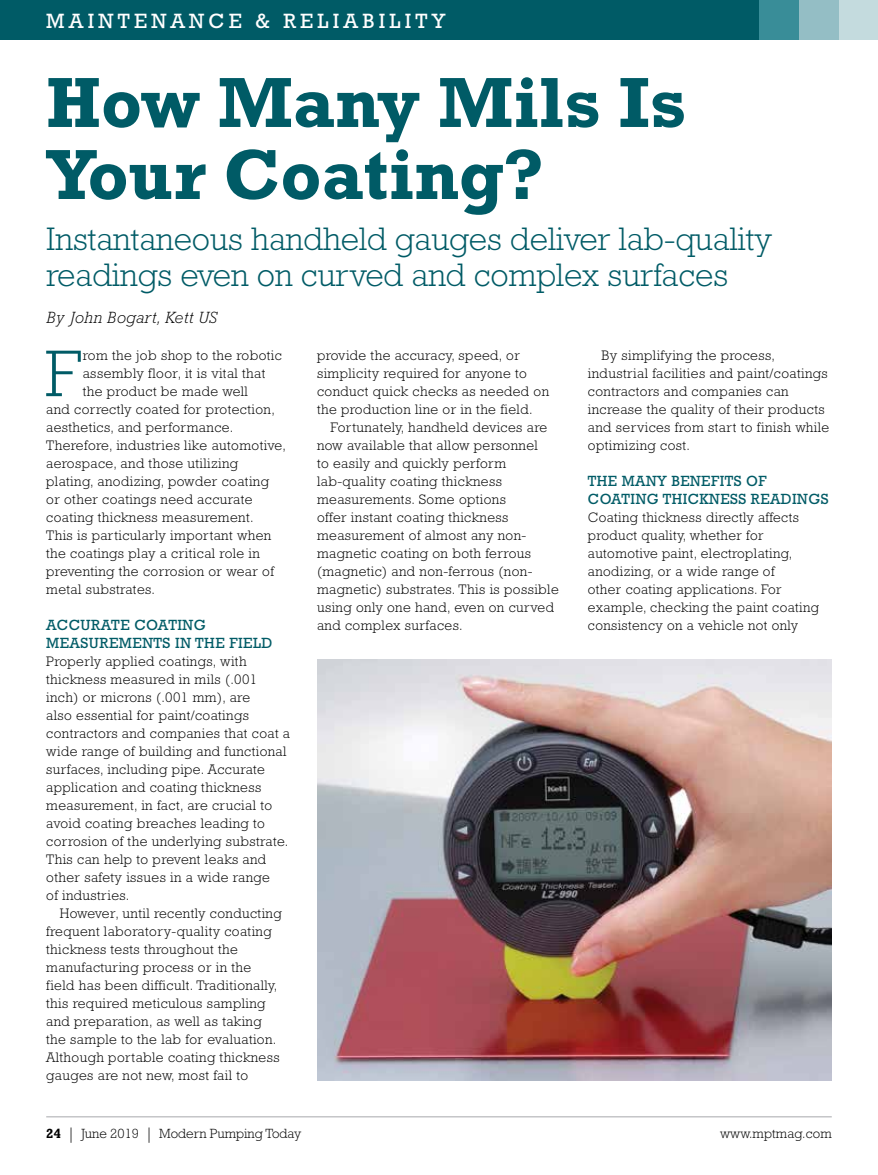
<style>
.page{position:relative;width:878px;height:1175px;background:#fff}
.page>*{position:absolute;margin:0;border:0;box-sizing:border-box;transform-origin:0 0}
.t1{font:700 72px/72px "Rockwell Std";color:#005b66}
.t2{font:300 66.9px "Rockwell Std";color:#005b66}
.t3{font:300 33px/36px "Rockwell Std";color:#005b66}
.t4{font:21px "Rockwell Std";letter-spacing:.2em;color:#fff}
.t5{font:italic 300 16.5px "Rockwell Std";letter-spacing:.03em;color:#000}
.t6{font:15px/18px "Rockwell Std";letter-spacing:.03em;color:#005b66}
.t7{font:300 13.95px/18px "Rockwell Std";letter-spacing:.03em;color:#000}
.t8{font:300 13.5px "Rockwell Std";color:#000}
.s1{font-weight:700}
.s2{font-size:16.8px}
</style>
<div class="page">
<hr style="left:46px;top:1116px;width:785px;height:1px;background:#a7a9ac">
<div style="left:0;top:0;width:878px;height:40px;background:#005b66"></div>
<div style="left:838px;top:0;width:40px;height:40px;background:#c4dbde"></div>
<div style="left:798px;top:0;width:40px;height:40px;background:#94bec5"></div>
<div style="left:759px;top:0;width:39px;height:40px;background:#398d98"></div>
<img style="left:317px;top:659px;width:514px;height:421px">
<h3 class="t4" style="left:46px;top:9px;width:400px">MAINTENANCE &amp; RELIABILITY</h3>
<h1 class="t1" style="left:46px;top:66px;width:641px">How Many Mils Is<br>Your Coating?</h1>
<h3 class="t3" style="left:46px;top:220px;width:727px">Instantaneous handheld gauges deliver lab-quality readings even on curved and complex surfaces</h3>
<p class="t5" style="left:46px;top:308px;width:172px">By John Bogart, Kett US</p>
<h2 class="t2" style="left:45px;top:335px;width:37px">F</h2>
<p class="t7" style="left:83px;top:346px;width:201px">rom the job shop to the robotic</p>
<p class="t7" style="left:83px;top:364px;width:184px">assembly floor, it is vital that</p>
<p class="t7" style="left:83px;top:382px;width:167px">the product be made well</p>
<p class="t7" style="left:46px;top:400px;width:230px">and correctly coated for protection,</p>
<p class="t7" style="left:46px;top:418px;width:188px">aesthetics, and performance.</p>
<p class="t7" style="left:46px;top:436px;width:241px">Therefore, industries like automotive,</p>
<p class="t7" style="left:46px;top:454px;width:193px">aerospace, and those utilizing</p>
<p class="t7" style="left:46px;top:472px;width:224px">plating, anodizing, powder coating</p>
<p class="t7" style="left:46px;top:490px;width:208px">or other coatings need accurate</p>
<p class="t7" style="left:46px;top:508px;width:209px">coating thickness measurement.</p>
<p class="t7" style="left:46px;top:526px;width:226px">This is particularly important when</p>
<p class="t7" style="left:46px;top:544px;width:215px">the coatings play a critical role in</p>
<p class="t7" style="left:46px;top:562px;width:229px">preventing the corrosion or wear of</p>
<p class="t7" style="left:46px;top:580px;width:110px">metal substrates.</p>
<p class="t6" style="left:46px;top:616px;width:227px">ACCURATE COATING<br>MEASUREMENTS IN THE FIELD</p>
<p class="t7" style="left:46px;top:652px;width:245px">Properly applied coatings, with thickness measured in mils (.001 inch) or microns (.001 mm), are<br>also essential for paint/coatings contractors and companies that coat a wide range of building and functional surfaces, including pipe. Accurate application and coating thickness measurement, in fact, are crucial to avoid coating breaches leading to corrosion of the underlying substrate.<br>This can help to prevent leaks and other safety issues in a wide range<br>of industries.</p>
<p class="t7" style="left:46px;top:904px;width:237px;text-indent:14px">However, until recently conducting frequent laboratory-quality coating thickness tests throughout the manufacturing process or in the field has been difficult. Traditionally, this required meticulous sampling and preparation, as well as taking the sample to the lab for evaluation.<br>Although portable coating thickness gauges are not new, most fail to</p>
<p class="t7" style="left:317px;top:346px;width:233px">provide the accuracy, speed, or simplicity required for anyone to conduct quick checks as needed on the production line or in the field.</p>
<p class="t7" style="left:317px;top:418px;width:243px;text-indent:14px">Fortunately, handheld devices are now available that allow personnel<br>to easily and quickly perform lab-quality coating thickness measurements. Some options<br>offer instant coating thickness measurement of almost any non&shy;magnetic coating on both ferrous (magnetic) and non-ferrous (non&shy;magnetic) substrates. This is possible using only one hand, even on curved and complex surfaces.</p>
<p class="t7" style="left:588px;top:346px;width:243px;text-indent:14px">By simplifying the process, industrial facilities and paint/coatings contractors and companies can increase the quality of their products and services from start to finish while optimizing cost.</p>
<p class="t6" style="left:588px;top:472px;width:242px">THE MANY BENEFITS OF<br>COATING THICKNESS READINGS</p>
<p class="t7" style="left:588px;top:508px;width:233px">Coating thickness directly affects product quality, whether for automotive paint, electroplating, anodizing, or a wide range of<br>other coating applications. For example, checking the paint coating consistency on a vehicle not only</p>
<p class="t8" style="left:46px;top:1125px;width:256px"><span class="s1">24</span> <span class="s2">|</span> June 2019 <span class="s2">|</span> Modern Pumping Today</p>
<p class="t8" style="left:720px;top:1125px;width:113px">www.mptmag.com</p>
</div>
